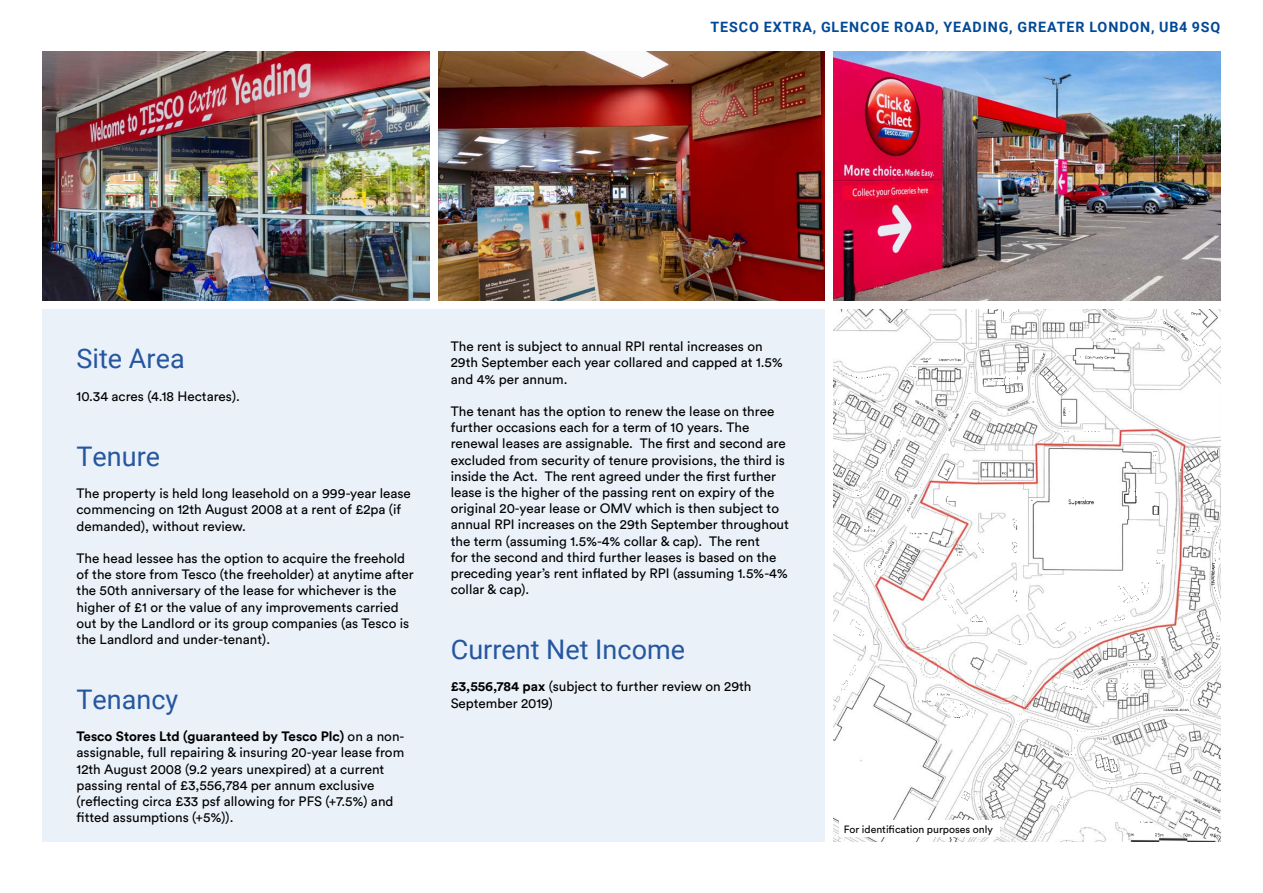
<style>
.page{position:relative;width:1263px;height:893px;background:#fff}
.page>*{position:absolute;margin:0;border:0;box-sizing:border-box;transform-origin:0 0}
.t1{font:27px "Roboto";color:#2556a0}
.t2{font:700 14.25px "Roboto";letter-spacing:.065em;color:#004996}
.t3{font:13.5px/16.2px "Circular Pro";color:#000}
.t4{font:10.5px "Circular Pro";color:#000}
.s1{font-weight:700}
</style>
<div class="page">
<div style="left:43px;top:309px;width:782px;height:533px;background:#eaf1f9"></div>
<img style="left:833px;top:309px;width:387px;height:533px">
<svg style="left:1027px;top:389px;width:9px;height:4px"></svg>
<svg style="left:1062px;top:407px;width:9px;height:9px"></svg>
<svg style="left:1024px;top:463px;width:7px;height:9px"></svg>
<svg style="left:1001px;top:472px;width:6px;height:8px"></svg>
<img style="left:981px;top:463px;width:39px;height:9px">
<img style="left:941px;top:495px;width:14px;height:12px">
<img style="left:1068px;top:499px;width:26px;height:6px">
<img style="left:1184px;top:519px;width:17px;height:17px">
<img style="left:1011px;top:519px;width:7px;height:34px">
<img style="left:1190px;top:579px;width:6px;height:21px">
<img style="left:1210px;top:529px;width:10px;height:77px">
<img style="left:969px;top:614px;width:55px;height:8px">
<img style="left:1055px;top:582px;width:95px;height:52px">
<svg style="left:1198px;top:612px;width:7px;height:12px"></svg>
<svg style="left:1103px;top:652px;width:4px;height:3px"></svg>
<img style="left:1065px;top:685px;width:17px;height:5px">
<svg style="left:1000px;top:828px;width:26px;height:14px"></svg>
<img style="left:1054px;top:754px;width:19px;height:3px">
<svg style="left:961px;top:790px;width:17px;height:11px"></svg>
<svg style="left:992px;top:780px;width:11px;height:7px"></svg>
<svg style="left:1057px;top:776px;width:8px;height:8px"></svg>
<svg style="left:1039px;top:738px;width:4px;height:5px"></svg>
<img style="left:1125px;top:662px;width:34px;height:4px">
<svg style="left:1133px;top:637px;width:8px;height:3px"></svg>
<svg style="left:928px;top:656px;width:7px;height:3px"></svg>
<svg style="left:971px;top:656px;width:11px;height:3px"></svg>
<svg style="left:1025px;top:612px;width:13px;height:9px"></svg>
<svg style="left:1012px;top:589px;width:6px;height:12px"></svg>
<svg style="left:1214px;top:555px;width:6px;height:4px"></svg>
<img style="left:1156px;top:559px;width:9px;height:24px">
<svg style="left:1186px;top:548px;width:22px;height:8px"></svg>
<svg style="left:857px;top:494px;width:7px;height:3px"></svg>
<svg style="left:950px;top:536px;width:13px;height:9px"></svg>
<svg style="left:1152px;top:507px;width:7px;height:9px"></svg>
<img style="left:1124px;top:488px;width:13px;height:15px">
<svg style="left:877px;top:478px;width:6px;height:2px"></svg>
<img style="left:1152px;top:491px;width:17px;height:16px">
<img style="left:1178px;top:467px;width:4px;height:23px">
<svg style="left:1216px;top:450px;width:2px;height:6px"></svg>
<svg style="left:1052px;top:382px;width:12px;height:12px"></svg>
<svg style="left:987px;top:379px;width:5px;height:6px"></svg>
<img style="left:438px;top:51px;width:387px;height:249px">
<img style="left:43px;top:51px;width:386px;height:249px">
<img style="left:833px;top:51px;width:387px;height:249px">
<div style="left:839px;top:820px;width:161px;height:17px;background:#fff"></div>
<p class="t2" style="left:710px;top:17px;width:511px">TESCO EXTRA, GLENCOE ROAD, YEADING, GREATER LONDON, UB4 9SQ</p>
<h1 class="t1" style="left:77px;top:340px;width:110px">Site Area</h1>
<p class="t3" style="left:77px;top:387px;width:165px">10.34 acres (4.18 Hectares).</p>
<h1 class="t1" style="left:77px;top:437px;width:85px">Tenure</h1>
<p class="t3" style="left:77px;top:485px;width:336px">The property is held long leasehold on a 999-year lease commencing on 12th August 2008 at a rent of £2pa (if demanded), without review.</p>
<p class="t3" style="left:77px;top:549px;width:339px">The head lessee has the option to acquire the freehold of the store from Tesco (the freeholder) at anytime after the 50th anniversary of the lease for whichever is the higher of £1 or the value of any improvements carried out by the Landlord or its group companies (as Tesco is the Landlord and under-tenant).</p>
<h1 class="t1" style="left:77px;top:680px;width:103px">Tenancy</h1>
<p class="t3" style="left:77px;top:728px;width:329px"><span class="s1">Tesco Stores Ltd (guaranteed by Tesco Plc)</span> on a non&shy;assignable, full repairing &amp; insuring 20-year lease from 12th August 2008 (9.2 years unexpired) at a current passing rental of £3,556,784 per annum exclusive (reflecting circa £33 psf allowing for PFS (+7.5%) and fitted assumptions (+5%)).</p>
<p class="t3" style="left:451px;top:338px;width:334px">The rent is subject to annual RPI rental increases on<br>29th September each year collared and capped at 1.5% and 4% per annum.</p>
<p class="t3" style="left:451px;top:402px;width:340px">The tenant has the option to renew the lease on three further occasions each for a term of 10 years. The renewal leases are assignable. The first and second are excluded from security of tenure provisions, the third is inside the Act. The rent agreed under the first further lease is the higher of the passing rent on expiry of the original 20-year lease or OMV which is then subject to annual RPI increases on the 29th September throughout the term (assuming 1.5%-4% collar &amp; cap). The rent<br>for the second and third further leases is based on the preceding year’s rent inflated by RPI (assuming 1.5%-4% collar &amp; cap).</p>
<h1 class="t1" style="left:451px;top:630px;width:236px">Current Net Income</h1>
<p class="t3" style="left:451px;top:678px;width:302px"><span class="s1">£3,556,784 pax</span> (subject to further review on 29th<br>September 2019)</p>
<p class="t4" style="left:844px;top:822px;width:150px">For identification purposes only</p>
</div>
